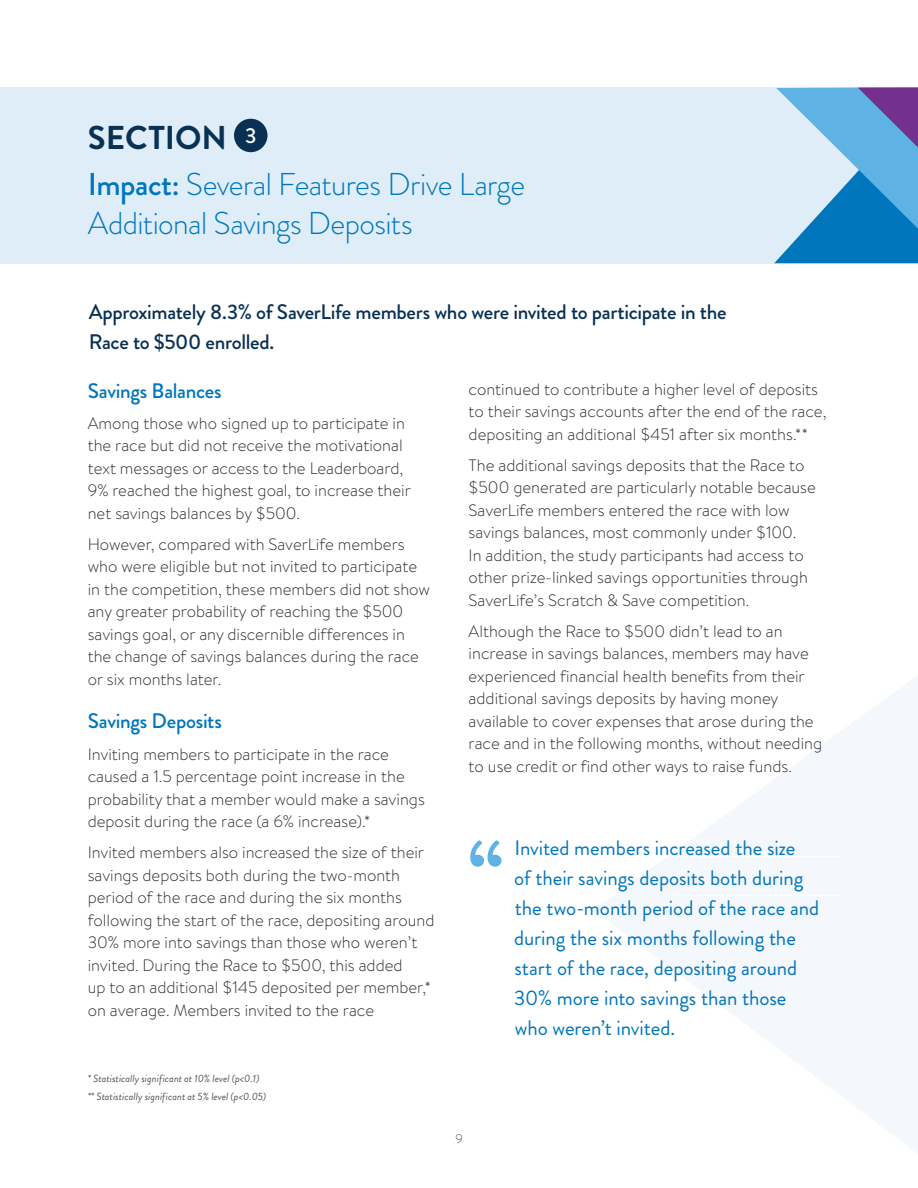
<style>
.page{position:relative;width:918px;height:1188px;background:#fff}
.page>*{position:absolute;margin:0;border:0;box-sizing:border-box;transform-origin:0 0}
.t1{font:700 33px "Brandon Grotesque";color:#093153}
.t2{font:300 31.5px/39px "Brandon Grotesque";letter-spacing:-.02em;color:#0076bc}
.t3{font:21px/30px "Brandon Grotesque";letter-spacing:-.005em;color:#0076bc}
.t4{font:500 21px/30px "Brandon Grotesque";letter-spacing:-.015em;color:#093153}
.t5{font:500 21px "Brandon Grotesque";letter-spacing:-.015em;color:#0076bc}
.t6{font:300 16.5px/22.5px "Brandon Text";color:#27292c}
.t7{font:300 12.75px "Brandon Text";color:#54565a}
.t8{font:italic 10.5px/18.8px "Brandon Grotesque";letter-spacing:.005em;color:#4f535c}
.s1{font-weight:500}
</style>
<div class="page">
<svg style="left:595px;top:676px;width:323px;height:477px"></svg>
<div style="left:0;top:87px;width:918px;height:176px;background:#deedf8"></div>
<svg style="left:774px;top:87px;width:144px;height:176px"></svg>
<div style="left:234px;top:119px;width:33px;height:33px;background:#093153;border-radius:50%"></div>
<hr style="left:673px;top:856px;width:165px;height:1px;background:#fff">
<hr style="left:675px;top:895px;width:166px;height:1px;background:#fff">
<svg style="left:470px;top:840px;width:31px;height:27px"></svg>
<h1 class="t1" style="left:88px;top:115px;width:170px">SECTION <sup>3</sup></h1>
<h2 class="t2" style="left:88px;top:165px;width:439px"><span class="s1">Impact:</span> Several Features Drive Large<br>Additional Savings Deposits</h2>
<p class="t4" style="left:89px;top:297px;width:639px">Approximately 8.3% of SaverLife members who were invited to participate in the<br>Race to $500 enrolled.</p>
<p class="t5" style="left:88px;top:376px;width:135px">Savings Balances</p>
<p class="t6" style="left:88px;top:411px;width:325px">Among those who signed up to participate in the race but did not receive the motivational text messages or access to the Leaderboard, 9% reached the highest goal, to increase their net savings balances by $500.</p>
<p class="t6" style="left:88px;top:532px;width:344px">However, compared with SaverLife members who were eligible but not invited to participate in the competition, these members did not show any greater probability of reaching the $500 savings goal, or any discernible differences in the change of savings balances during the race or six months later.</p>
<p class="t5" style="left:88px;top:707px;width:136px">Savings Deposits</p>
<p class="t6" style="left:88px;top:742px;width:339px">Inviting members to participate in the race caused a 1.5 percentage point increase in the probability that a member would make a savings deposit during the race (a 6% increase).*</p>
<p class="t6" style="left:88px;top:841px;width:348px">Invited members also increased the size of their savings deposits both during the two-month period of the race and during the six months following the start of the race, depositing around 30% more into savings than those who weren’t invited. During the Race to $500, this added<br>up to an additional $145 deposited per member,* on average. Members invited to the race</p>
<p class="t8" style="left:88px;top:1069px;width:180px">* Statistically significant at 10% level (p&lt;0.1) ** Statistically significant at 5% level (p&lt;0.05)</p>
<p class="t6" style="left:469px;top:377px;width:359px">continued to contribute a higher level of deposits to their savings accounts after the end of the race, depositing an additional $451 after six months.**</p>
<p class="t6" style="left:469px;top:453px;width:349px">The additional savings deposits that the Race to $500 generated are particularly notable because SaverLife members entered the race with low savings balances, most commonly under $100.<br>In addition, the study participants had access to other prize-linked savings opportunities through SaverLife’s Scratch &amp; Save competition.</p>
<p class="t6" style="left:469px;top:619px;width:355px">Although the Race to $500 didn’t lead to an increase in savings balances, members may have experienced financial health benefits from their additional savings deposits by having money available to cover expenses that arose during the race and in the following months, without needing to use credit or find other ways to raise funds.</p>
<p class="t7" style="left:455px;top:1130px;width:9px">9</p>
<p class="t3" style="left:514px;top:833px;width:307px">Invited members increased the size<br>of their savings deposits both during the two-month period of the race and during the six months following the start of the race, depositing around 30% more into savings than those who weren’t invited.</p>
</div>
